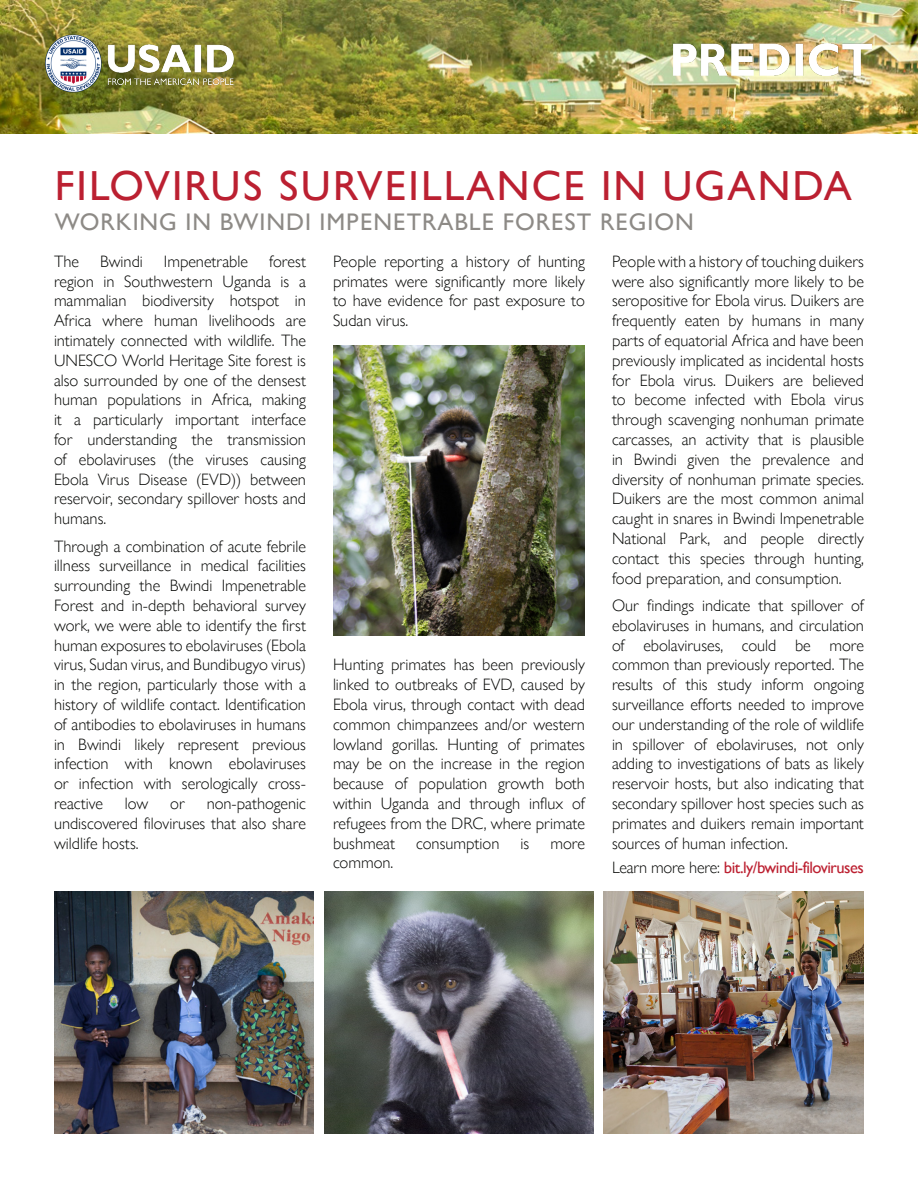
<style>
.page{position:relative;width:918px;height:1188px;background:#fff}
.page>*{position:absolute;margin:0;border:0;box-sizing:border-box;transform-origin:0 0}
.t1{font:42px "Gill Sans Nova";letter-spacing:.05em;color:#bb2031}
.t2{font:24px "Gill Sans Nova";letter-spacing:.04em;color:#8d8a86}
.t3{font:300 16.5px/19.8px "Gill Sans Nova";color:#040503;text-align:justify}
.t4{font:16.5px "Gill Sans Nova";letter-spacing:-.03em;color:#bc1f30}
.s1{font-weight:300;color:#040503}
</style>
<div class="page">
<img style="left:0;top:0;width:918px;height:133px">
<img style="left:43px;top:34px;width:193px;height:60px">
<img style="left:673px;top:44px;width:198px;height:31px">
<img style="left:333px;top:346px;width:252px;height:289px">
<img style="left:54px;top:892px;width:259px;height:242px">
<img style="left:324px;top:892px;width:269px;height:242px">
<img style="left:604px;top:892px;width:259px;height:242px">
<p class="t1" style="left:55px;top:162px;width:798px">FILOVIRUS SURVEILLANCE IN UGANDA</p>
<p class="t2" style="left:55px;top:208px;width:641px">WORKING IN BWINDI IMPENETRABLE FOREST REGION</p>
<p class="t3" style="left:54px;top:252px;width:254px;text-indent:215px">forest region in Southwestern Uganda is a mammalian biodiversity hotspot in Africa where human livelihoods are intimately connected with wildlife. The UNESCO World Heritage Site forest is also surrounded by one of the densest human populations in Africa, making it a particularly important interface for understanding the transmission of ebolaviruses (the viruses causing Ebola Virus Disease (EVD)) between reservoir, secondary spillover hosts and humans.</p>
<p class="t3" style="left:54px;top:536px;width:254px">Through a combination of acute febrile illness surveillance in medical facilities surrounding the Bwindi Impenetrable Forest and in-depth behavioral survey work, we were able to identify the first human exposures to ebolaviruses (Ebola virus, Sudan virus, and Bundibugyo virus) in the region, particularly those with a history of wildlife contact. Identification of antibodies to ebolaviruses in humans in Bwindi likely represent previous infection with known ebolaviruses or infection with serologically cross&shy;reactive</p>
<p class="t3" style="left:54px;top:252px;width:26px">The</p>
<p class="t3" style="left:100px;top:252px;width:44px">Bwindi</p>
<p class="t3" style="left:164px;top:252px;width:86px">Impenetrable</p>
<p class="t3" style="left:54px;top:794px;width:254px;text-indent:153px">non-pathogenic undiscovered filoviruses that also share wildlife hosts.</p>
<p class="t3" style="left:125px;top:794px;width:25px">low</p>
<p class="t3" style="left:170px;top:794px;width:16px">or</p>
<p class="t3" style="left:333px;top:252px;width:254px">People reporting a history of hunting primates were significantly more likely to have evidence for past exposure to Sudan virus.</p>
<p class="t3" style="left:333px;top:655px;width:254px">Hunting primates has been previously linked to outbreaks of EVD, caused by Ebola virus, through contact with dead common chimpanzees and/or western lowland gorillas. Hunting of primates may be on the increase in the region because of population growth both within Uganda and through influx of refugees from the DRC, where primate bushmeat</p>
<p class="t3" style="left:416px;top:833px;width:85px">consumption</p>
<p class="t3" style="left:521px;top:833px;width:10px">is</p>
<p class="t3" style="left:550px;top:833px;width:36px">more</p>
<p class="t3" style="left:333px;top:853px;width:62px">common.</p>
<p class="t3" style="left:612px;top:252px;width:254px">People with a history of touching duikers were also significantly more likely to be seropositive for Ebola virus. Duikers are frequently eaten by humans in many parts of equatorial Africa and have been previously implicated as incidental hosts for Ebola virus. Duikers are believed to become infected with Ebola virus through scavenging nonhuman primate carcasses, an activity that is plausible in Bwindi given the prevalence and diversity of nonhuman primate species.<br>Duikers are the most common animal caught in snares in Bwindi Impenetrable National Park, and people directly contact this species through hunting, food preparation, and consumption.</p>
<p class="t3" style="left:612px;top:596px;width:254px">Our findings indicate that spillover of ebolaviruses in humans, and circulation of ebolaviruses, could be more common than previously reported. The results of this study inform ongoing surveillance efforts needed to improve our understanding of the role of wildlife in spillover of ebolaviruses, not only adding to investigations of bats as likely reservoir hosts, but also indicating that secondary spillover host species such as primates and duikers remain important sources of human infection.</p>
<p class="t4" style="left:612px;top:858px;width:253px"><span class="s1">Learn more here:</span> bit.ly/bwindi-filoviruses</p>
</div>
